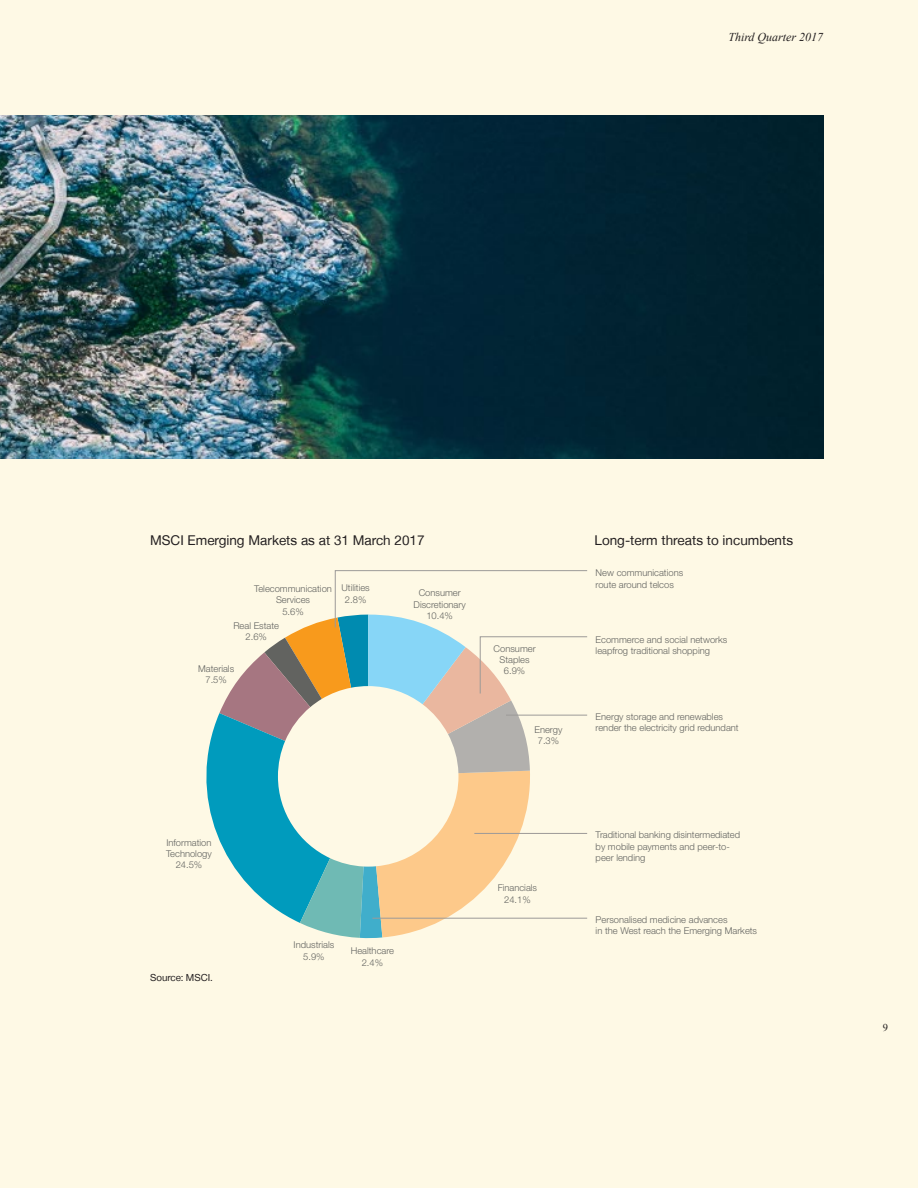
<style>
.page{position:relative;width:918px;height:1188px;background:#fef9e5}
.page>*{position:absolute;margin:0;border:0;box-sizing:border-box;transform-origin:0 0}
.t1{font:13.5px "Helvetica Neue LT";color:#231f20}
.t2{font:italic 12px "Times New Roman";color:#231f20}
.t3{font:10.5px "Times New Roman";color:#231f20}
.t4{font:9.75px "Helvetica Neue LT";color:#231f20}
.t5{font:300 9.45px/11.2px "Helvetica Neue";color:#626360;text-align:center}
</style>
<div class="page">
<svg style="left:206px;top:570px;width:382px;height:368px"></svg>
<hr style="left:474px;top:833px;width:113px;height:1px;background:#9c9a98">
<hr style="left:372px;top:918px;width:215px;height:1px;background:#9c9a98">
<img style="left:0;top:115px;width:823px;height:344px">
<p class="t2" style="left:728px;top:29px;width:96px">Third Quarter 2017</p>
<h1 class="t1" style="left:150px;top:532px;width:276px">MSCI Emerging Markets as at 31 March 2017</h1>
<h1 class="t1" style="left:595px;top:532px;width:200px">Long-term threats to incumbents</h1>
<p class="t5" style="left:254px;top:582px;width:79px">Telecommunication<br>Services<br>5.6%</p>
<p class="t5" style="left:233px;top:619px;width:47px">Real Estate<br>2.6%</p>
<p class="t5" style="left:198px;top:662px;width:38px">Materials<br>7.5%</p>
<p class="t5" style="left:342px;top:582px;width:30px">Utilities<br>2.8%</p>
<p class="t5" style="left:414px;top:587px;width:54px">Consumer<br>Discretionary<br>10.4%</p>
<p class="t5" style="left:494px;top:642px;width:44px">Consumer<br>Staples<br>6.9%</p>
<p class="t5" style="left:535px;top:723px;width:29px">Energy<br>7.3%</p>
<p class="t5" style="left:596px;top:567px;width:89px;text-align:left">New communications route around telcos</p>
<p class="t5" style="left:596px;top:633px;width:133px;text-align:left">Ecommerce and social networks leapfrog traditional shopping</p>
<p class="t5" style="left:596px;top:710px;width:145px;text-align:left">Energy storage and renewables render the electricity grid redundant</p>
<p class="t5" style="left:166px;top:836px;width:47px">Information<br>Technology<br>24.5%</p>
<p class="t4" style="left:150px;top:972px;width:64px">Source: MSCI.</p>
<p class="t5" style="left:294px;top:939px;width:42px">Industrials<br>5.9%</p>
<p class="t5" style="left:351px;top:945px;width:45px">Healthcare<br>2.4%</p>
<p class="t5" style="left:498px;top:882px;width:41px">Financials<br>24.1%</p>
<p class="t5" style="left:596px;top:829px;width:146px;text-align:left">Traditional banking disintermediated by mobile payments and peer-to&shy;peer lending</p>
<p class="t5" style="left:596px;top:913px;width:163px;text-align:left">Personalised medicine advances<br>in the West reach the Emerging Markets</p>
<p class="t3" style="left:883px;top:1020px;width:7px">9</p>
</div>
